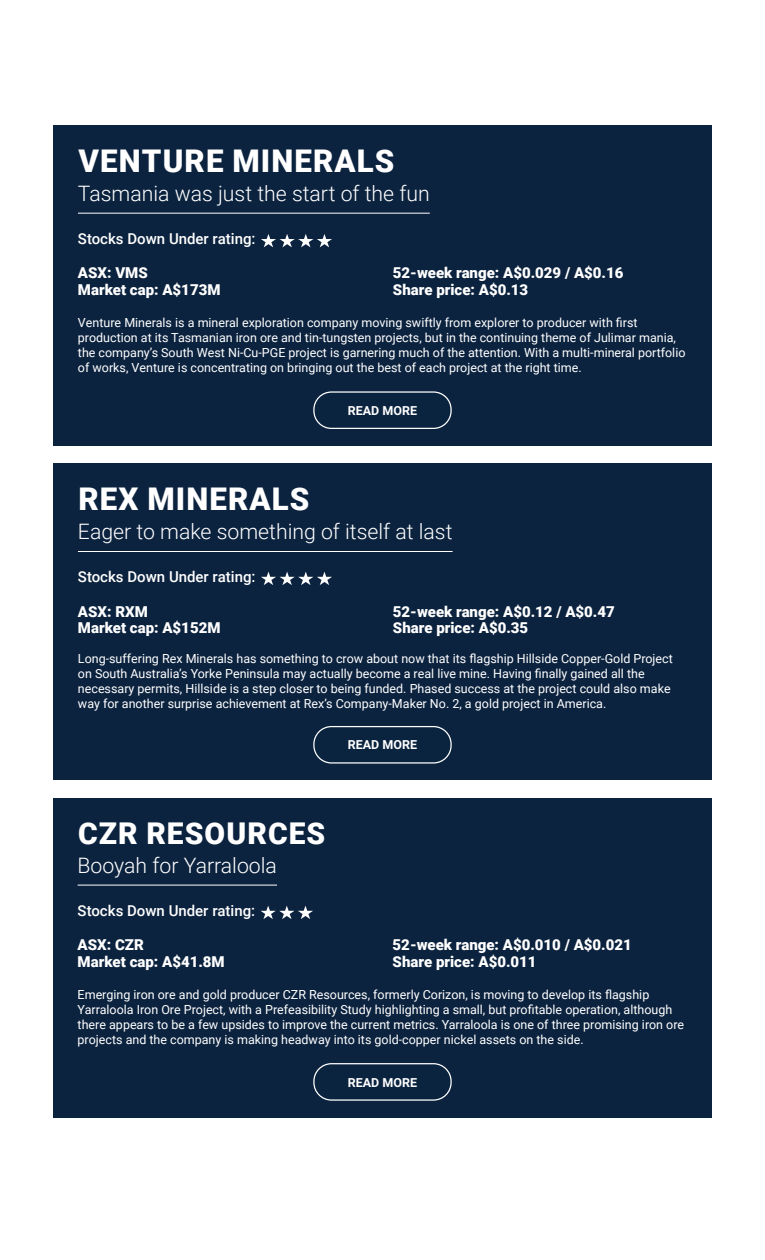
<style>
.page{position:relative;width:765px;height:1260px;background:#fff}
.page>*{position:absolute;margin:0;border:0;box-sizing:border-box;transform-origin:0 0}
.t1{font:900 31.25px "Roboto";letter-spacing:.035em;color:#fff}
.t2{font:900 30px "Roboto";letter-spacing:.035em;color:#fff}
.t3{font:300 21.25px "Roboto";color:#fff}
.t4{font:900 15px "Roboto";color:#fff}
.t5{font:500 15px "Roboto";color:#fff}
.t6{font:12.5px/15px "Roboto";color:#fff}
.t7{font:700 12.5px "Roboto";color:#fff}
</style>
<div class="page">
<div style="left:53px;top:798px;width:659px;height:319px;background:#0c233f"></div>
<hr style="left:78px;top:885px;width:199px;height:1px;background:#fff">
<div style="left:313px;top:1063px;width:139px;height:38px;border:1px solid #fff;border-radius:18px"></div>
<svg style="left:261px;top:906px;width:52px;height:13px"></svg>
<div style="left:53px;top:463px;width:659px;height:317px;background:#0c233f"></div>
<hr style="left:78px;top:551px;width:375px;height:1px;background:#fff">
<div style="left:313px;top:726px;width:139px;height:38px;border:1px solid #fff;border-radius:18px"></div>
<svg style="left:261px;top:572px;width:71px;height:13px"></svg>
<div style="left:53px;top:125px;width:659px;height:321px;background:#0c233f"></div>
<hr style="left:78px;top:213px;width:352px;height:1px;background:#fff">
<div style="left:313px;top:391px;width:139px;height:38px;border:1px solid #fff;border-radius:18px"></div>
<svg style="left:261px;top:234px;width:71px;height:13px"></svg>
<h1 class="t1" style="left:79px;top:139px;width:317px">VENTURE MINERALS</h1>
<h3 class="t3" style="left:78px;top:179px;width:353px">Tasmania was just the start of the fun</h3>
<p class="t5" style="left:78px;top:228px;width:179px">Stocks Down Under rating:</p>
<p class="t4" style="left:78px;top:262px;width:71px">ASX: VMS</p>
<p class="t4" style="left:393px;top:262px;width:232px">52-week range: A$0.029 / A$0.16</p>
<p class="t4" style="left:78px;top:279px;width:144px">Market cap: A$173M</p>
<p class="t4" style="left:393px;top:279px;width:137px">Share price: A$0.13</p>
<p class="t6" style="left:78px;top:315px;width:609px">Venture Minerals is a mineral exploration company moving swiftly from explorer to producer with first production at its Tasmanian iron ore and tin-tungsten projects, but in the continuing theme of Julimar mania, the company’s South West Ni-Cu-PGE project is garnering much of the attention. With a multi-mineral portfolio of works, Venture is concentrating on bringing out the best of each project at the right time.</p>
<p class="t7" style="left:348px;top:402px;width:71px">READ MORE</p>
<h1 class="t1" style="left:79px;top:477px;width:232px">REX MINERALS</h1>
<h3 class="t3" style="left:78px;top:517px;width:376px">Eager to make something of itself at last</h3>
<p class="t5" style="left:78px;top:566px;width:179px">Stocks Down Under rating:</p>
<p class="t4" style="left:78px;top:601px;width:71px">ASX: RXM</p>
<p class="t4" style="left:393px;top:601px;width:223px">52-week range: A$0.12 / A$0.47</p>
<p class="t4" style="left:78px;top:618px;width:144px">Market cap: A$152M</p>
<p class="t4" style="left:393px;top:618px;width:137px">Share price: A$0.35</p>
<p class="t6" style="left:78px;top:651px;width:596px">Long-suffering Rex Minerals has something to crow about now that its flagship Hillside Copper-Gold Project on South Australia’s Yorke Peninsula may actually become a real live mine. Having finally gained all the necessary permits, Hillside is a step closer to being funded. Phased success at the project could also make way for another surprise achievement at Rex’s Company-Maker No. 2, a gold project in America.</p>
<p class="t7" style="left:348px;top:736px;width:71px">READ MORE</p>
<h2 class="t2" style="left:78px;top:812px;width:249px">CZR RESOURCES</h2>
<h3 class="t3" style="left:78px;top:851px;width:201px">Booyah for Yarraloola</h3>
<p class="t5" style="left:78px;top:900px;width:179px">Stocks Down Under rating:</p>
<p class="t4" style="left:78px;top:934px;width:68px">ASX: CZR</p>
<p class="t4" style="left:393px;top:934px;width:241px">52-week range: A$0.010 / A$0.021</p>
<p class="t4" style="left:78px;top:951px;width:149px">Market cap: A$41.8M</p>
<p class="t4" style="left:393px;top:951px;width:146px">Share price: A$0.011</p>
<p class="t6" style="left:78px;top:987px;width:608px">Emerging iron ore and gold producer CZR Resources, formerly Corizon, is moving to develop its flagship Yarraloola Iron Ore Project, with a Prefeasibility Study highlighting a small, but profitable operation, although there appears to be a few upsides to improve the current metrics. Yarraloola is one of three promising iron ore projects and the company is making headway into its gold-copper nickel assets on the side.</p>
<p class="t7" style="left:348px;top:1073px;width:71px">READ MORE</p>
</div>
